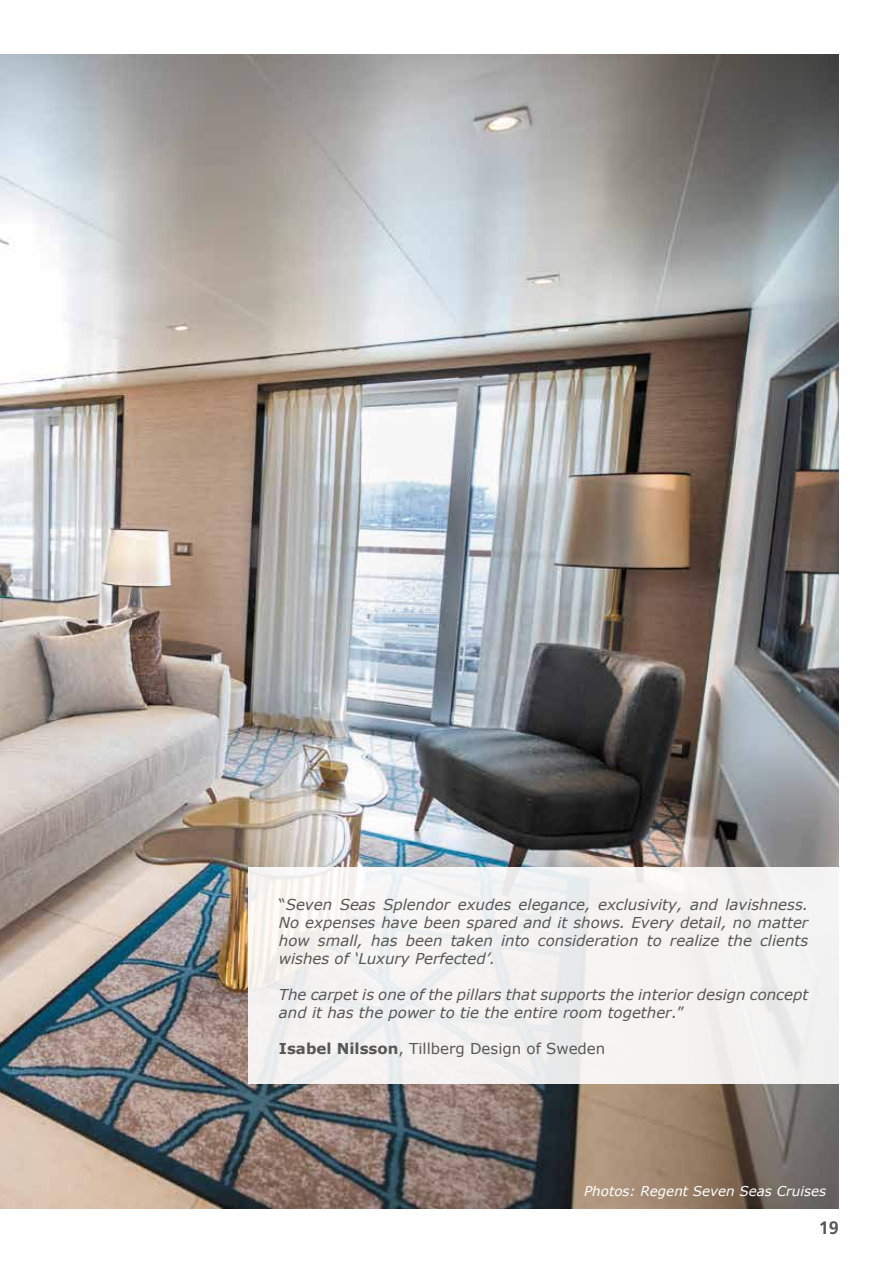
<style>
.page{position:relative;width:893px;height:1263px;background:#fff}
.page>*{position:absolute;margin:0;border:0;box-sizing:border-box;transform-origin:0 0}
.t1{font:700 18px "Frutiger";color:#575756}
.t2{font:italic 15px/18px "Verdana";color:#575756;text-align:justify}
.t3{font:15px "Verdana";color:#575756}
.t4{font:italic 13.5px "Verdana";color:#fff}
.s1{font-style:normal}
.s2{font-weight:700}
</style>
<div class="page">
<img style="left:0;top:54px;width:839px;height:1155px">
<div style="left:248px;top:867px;width:613px;height:217px;background:linear-gradient(to right,#f2f1f0,#f3f3f2)"></div>
<p class="t2" style="left:279px;top:895px;width:531px"><span class="s1">“</span>Seven Seas Splendor exudes elegance, exclusivity, and lavishness.<br>No expenses have been spared and it shows. Every detail, no matter how small, has been taken into consideration to realize the clients wishes of ‘Luxury Perfected’.</p>
<p class="t2" style="left:279px;top:985px;width:531px">The carpet is one of the pillars that supports the interior design concept and it has the power to tie the entire room together.<span class="s1">”</span></p>
<p class="t3" style="left:279px;top:1038px;width:328px"><span class="s2">Isabel Nilsson</span>, Tillberg Design of Sweden</p>
<p class="t4" style="left:584px;top:1182px;width:244px">Photos: Regent Seven Seas Cruises</p>
<p class="t1" style="left:819px;top:1217px;width:22px">19</p>
</div>
